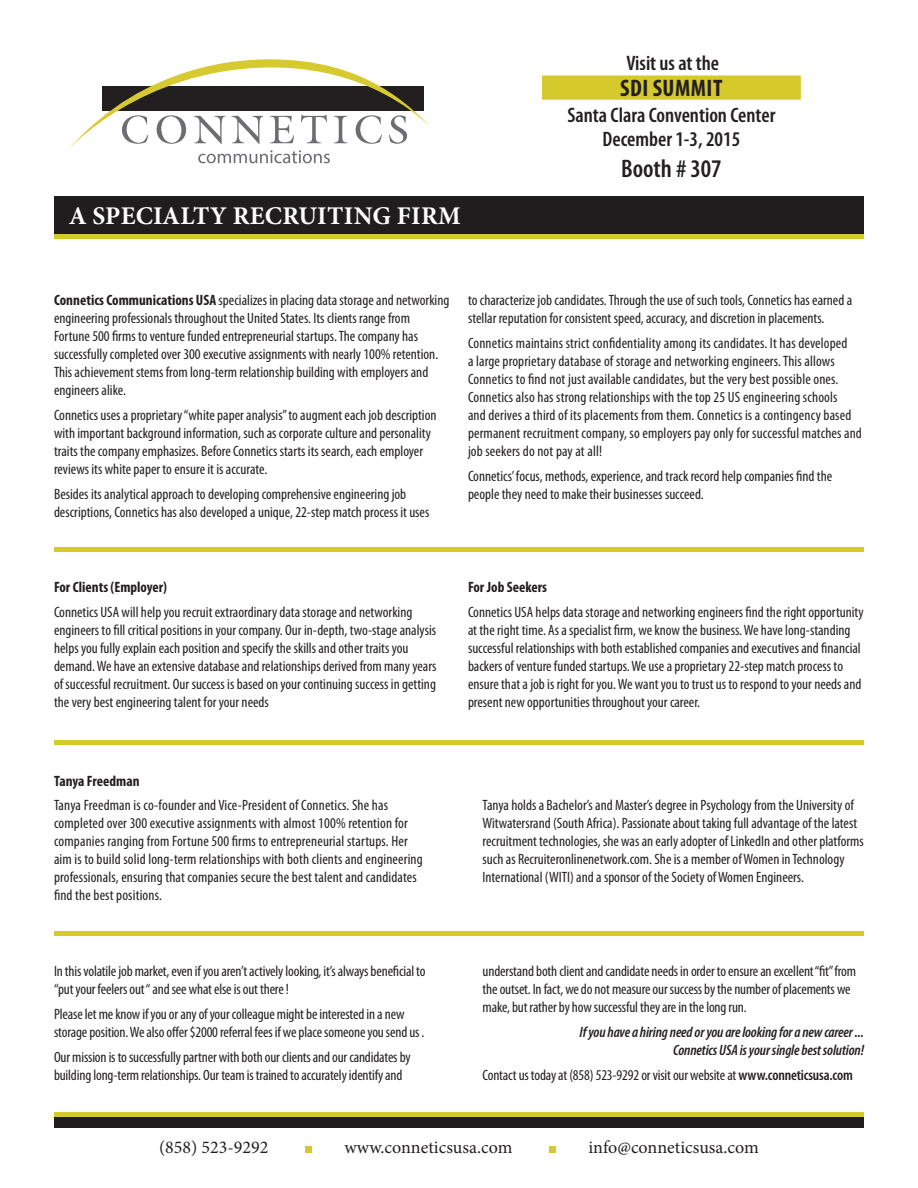
<style>
.page{position:relative;width:918px;height:1188px;background:#fff}
.page>*{position:absolute;margin:0;border:0;box-sizing:border-box;transform-origin:0 0}
.t1{font:700 25.5px "Minion Pro";letter-spacing:.01em;color:#fff}
.t2{font:600 condensed 25.5px "Myriad Pro";color:#231f20}
.t3{font:700 condensed 24px "Myriad Pro";letter-spacing:.02em;color:#231f20}
.t4{font:600 condensed 21px/24px "Myriad Pro";color:#231f20;text-align:center}
.t5{font:18px "Minion Pro";color:#231f20}
.t6{font:condensed 15px/18px "Myriad Pro";color:#231f20}
.t7{font:italic 600 condensed 15px/18px "Myriad Pro";letter-spacing:-.01em;color:#231f20;text-align:right}
.t8{font:700 condensed 15px "Myriad Pro";color:#231f20}
.s1{font-weight:700}
.s2{font-weight:600}
</style>
<div class="page">
<div style="left:542px;top:75px;width:259px;height:25px;background:#d5c92b;border:2px solid #d5c92b"></div>
<svg style="left:70px;top:59px;width:364px;height:104px"></svg>
<div style="left:54px;top:228px;width:810px;height:11px;background:#d5c92b"></div>
<div style="left:54px;top:197px;width:810px;height:37px;background:#201d1e"></div>
<div style="left:54px;top:1112px;width:810px;height:11px;background:#d5c92b"></div>
<div style="left:54px;top:1117px;width:810px;height:11px;background:#201d1e"></div>
<div style="left:305px;top:1147px;width:7px;height:6px;background:#d5c92b"></div>
<div style="left:549px;top:1147px;width:7px;height:6px;background:#d5c92b"></div>
<div style="left:54px;top:547px;width:810px;height:5px;background:#d5c92b"></div>
<div style="left:54px;top:740px;width:810px;height:5px;background:#d5c92b"></div>
<div style="left:54px;top:931px;width:810px;height:5px;background:#d5c92b"></div>
<h1 class="t1" style="left:69px;top:197px;width:394px">A SPECIALTY RECRUITING FIRM</h1>
<h3 class="t4" style="left:626px;top:51px;width:94px">Visit us at the</h3>
<h2 class="t3" style="left:620px;top:75px;width:104px">SDI SUMMIT</h2>
<h3 class="t4" style="left:567px;top:104px;width:210px">Santa Clara Convention Center<br>December 1-3, 2015</h3>
<h1 class="t2" style="left:621px;top:155px;width:102px">Booth # 307</h1>
<p class="t6" style="left:54px;top:292px;width:397px"><span class="s1">Connetics Communications USA</span> specializes in placing data storage and networking engineering professionals throughout the United States. Its clients range from Fortune 500 firms to venture funded entrepreneurial startups. The company has successfully completed over 300 executive assignments with nearly 100% retention.<br>This achievement stems from long-term relationship building with employers and engineers alike.</p>
<p class="t6" style="left:54px;top:407px;width:384px">Connetics uses a proprietary “white paper analysis” to augment each job description with important background information, such as corporate culture and personality traits the company emphasizes. Before Connetics starts its search, each employer reviews its white paper to ensure it is accurate.</p>
<p class="t6" style="left:54px;top:485px;width:377px">Besides its analytical approach to developing comprehensive engineering job descriptions, Connetics has also developed a unique, 22-step match process it uses</p>
<p class="t6" style="left:468px;top:292px;width:386px">to characterize job candidates. Through the use of such tools, Connetics has earned a stellar reputation for consistent speed, accuracy, and discretion in placements.</p>
<p class="t6" style="left:468px;top:335px;width:395px">Connetics maintains strict confidentiality among its candidates. It has developed<br>a large proprietary database of storage and networking engineers. This allows Connetics to find not just available candidates, but the very best possible ones.<br>Connetics also has strong relationships with the top 25 US engineering schools<br>and derives a third of its placements from them. Connetics is a contingency based permanent recruitment company, so employers pay only for successful matches and job seekers do not pay at all!</p>
<p class="t6" style="left:468px;top:467px;width:366px">Connetics’ focus, methods, experience, and track record help companies find the people they need to make their businesses succeed.</p>
<p class="t8" style="left:54px;top:579px;width:115px">For Clients (Employer)</p>
<p class="t6" style="left:54px;top:603px;width:384px">Connetics USA will help you recruit extraordinary data storage and networking engineers to fill critical positions in your company. Our in-depth, two-stage analysis helps you fully explain each position and specify the skills and other traits you demand. We have an extensive database and relationships derived from many years of successful recruitment. Our success is based on your continuing success in getting the very best engineering talent for your needs</p>
<p class="t8" style="left:468px;top:579px;width:80px">For Job Seekers</p>
<p class="t6" style="left:468px;top:603px;width:397px">Connetics USA helps data storage and networking engineers find the right opportunity at the right time. As a specialist firm, we know the business. We have long-standing successful relationships with both established companies and executives and financial backers of venture funded startups. We use a proprietary 22-step match process to ensure that a job is right for you. We want you to trust us to respond to your needs and present new opportunities throughout your career.</p>
<p class="t8" style="left:54px;top:772px;width:87px">Tanya Freedman</p>
<p class="t6" style="left:54px;top:797px;width:370px">Tanya Freedman is co-founder and Vice-President of Connetics. She has completed over 300 executive assignments with almost 100% retention for companies ranging from Fortune 500 firms to entrepreneurial startups. Her aim is to build solid long-term relationships with both clients and engineering professionals, ensuring that companies secure the best talent and candidates find the best positions.</p>
<p class="t6" style="left:483px;top:797px;width:383px">Tanya holds a Bachelor’s and Master’s degree in Psychology from the University of Witwatersrand (South Africa). Passionate about taking full advantage of the latest recruitment technologies, she was an early adopter of LinkedIn and other platforms such as Recruiteronlinenetwork.com. She is a member of Women in Technology International (WITI) and a sponsor of the Society of Women Engineers.</p>
<p class="t6" style="left:54px;top:963px;width:373px">In this volatile job market, even if you aren’t actively looking, it’s always beneficial to “put your feelers out “ and see what else is out there !</p>
<p class="t6" style="left:54px;top:1005px;width:372px">Please let me know if you or any of your colleague might be interested in a new storage position. We also offer $2000 referral fees if we place someone you send us .</p>
<p class="t6" style="left:54px;top:1048px;width:358px">Our mission is to successfully partner with both our clients and our candidates by building long-term relationships. Our team is trained to accurately identify and</p>
<p class="t6" style="left:483px;top:963px;width:375px">understand both client and candidate needs in order to ensure an excellent “fit” from the outset. In fact, we do not measure our success by the number of placements we make, but rather by how successful they are in the long run.</p>
<p class="t7" style="left:580px;top:1023px;width:286px">If you have a hiring need or you are looking for a new career ...<br>Connetics USA is your single best solution!</p>
<p class="t6" style="left:483px;top:1066px;width:372px">Contact us today at (858) 523-9292 or visit our website at <span class="s2">www.conneticsusa.com</span></p>
<p class="t5" style="left:159px;top:1135px;width:111px">(858) 523-9292</p>
<p class="t5" style="left:344px;top:1135px;width:170px">www.conneticsusa.com</p>
<p class="t5" style="left:588px;top:1135px;width:172px">info@conneticsusa.com</p>
</div>
